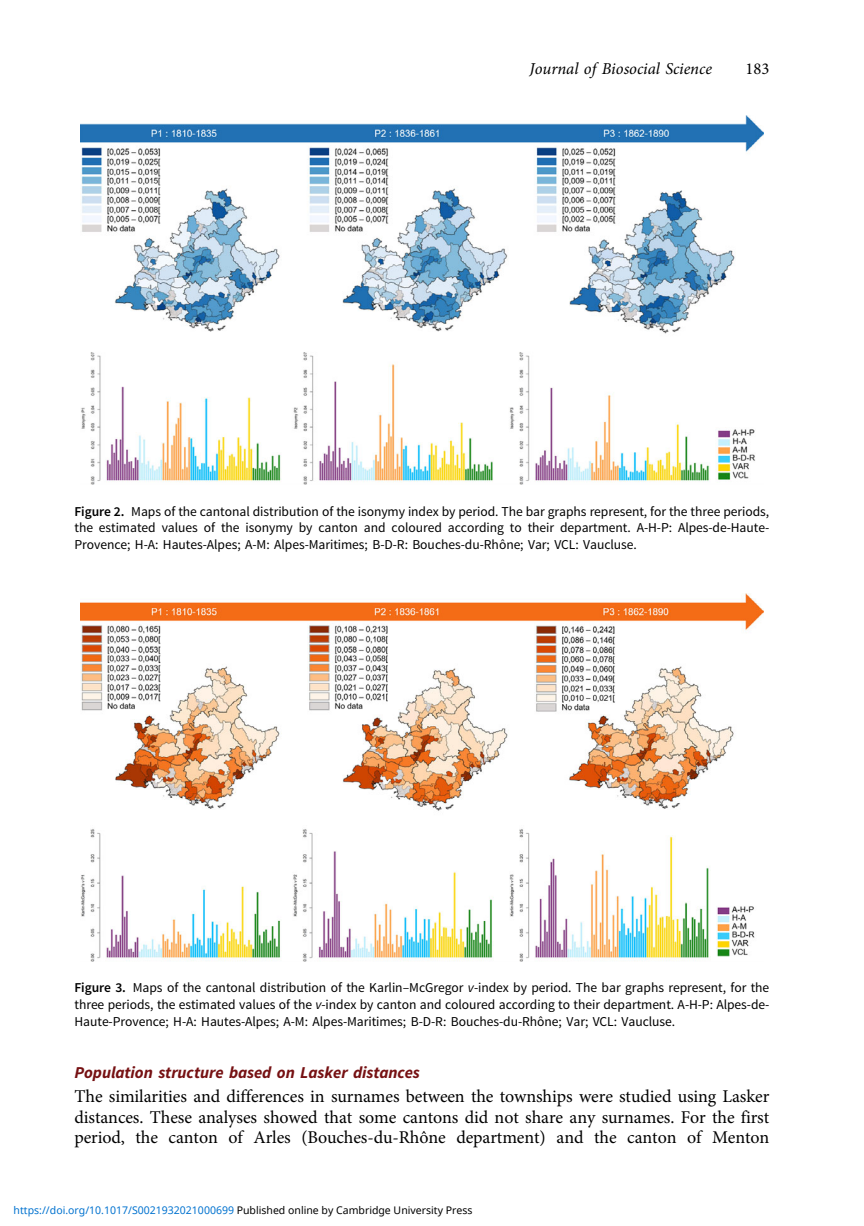
<style>
.page{position:relative;width:864px;height:1226px;background:#fff}
.page>*{position:absolute;margin:0;border:0;box-sizing:border-box;transform-origin:0 0}
.t1{font:18.03px/20.7px "Adv OT1 ef 757 c 0";color:#000;text-align:justify}
.t2{font:16.62px "Adv OT6 a 84369 d.BI";color:#761113}
.t3{font:16.62px "Adv OT7 d 6 df 7 ab.I";color:#000}
.t4{font:16.62px "Adv OT1 ef 757 c 0";color:#000}
.t5{font:13.47px/16.6px "Adv OT0 e 40 dc 65";color:#000;text-align:justify}
.t6{font:10.5px "Noto Sans";color:#0172cf}
.s1{font-family:"Adv OT031 da 8 bf"}
.s2{font-style:inherit}
.s3{font-family:"Adv O Tcabc 3928.I"}
.s4{color:#000}
</style>
<div class="page">
<img style="left:80px;top:115px;width:683px;height:370px">
<img style="left:80px;top:593px;width:683px;height:368px">
<p class="t3" style="left:529px;top:63px;width:184px">Journal of Biosocial Science</p>
<p class="t4" style="left:745px;top:63px;width:25px">183</p>
<p class="t5" style="left:74px;top:504px;width:696px"><span class="s1">Figure 2.</span> Maps of the cantonal distribution of the isonymy index by period. The bar graphs represent, for the three periods, the estimated values of the isonymy by canton and coloured according to their department. A-H-P: Alpes-de-Haute-Provence; H-A: Hautes-Alpes; A-M: Alpes-Maritimes; B-D-R: Bouches-du-Rhône; Var; VCL: Vaucluse.</p>
<p class="t5" style="left:74px;top:980px;width:696px"><span class="s1">Figure 3.</span> Maps of the cantonal distribution of the Karlin<span class="s2">–</span>McGregor <span class="s3">v</span>-index by period. The bar graphs represent, for the three periods, the estimated values of the <span class="s3">v</span>-index by canton and coloured according to their department. A-H-P: Alpes-de-Haute-Provence; H-A: Hautes-Alpes; A-M: Alpes-Maritimes; B-D-R: Bouches-du-Rhône; Var; VCL: Vaucluse.</p>
<p class="t2" style="left:74px;top:1065px;width:346px">Population structure based on Lasker distances</p>
<p class="t1" style="left:74px;top:1087px;width:696px">The similarities and differences in surnames between the townships were studied using Lasker distances. These analyses showed that some cantons did not share any surnames. For the first period, the canton of Arles (Bouches-du-Rhône department) and the canton of Menton</p>
<p class="t6" style="left:14px;top:1202px;width:460px">https://doi.org/10.1017/S0021932021000699 <span class="s4">Published online by Cambridge University Press</span></p>
</div>
